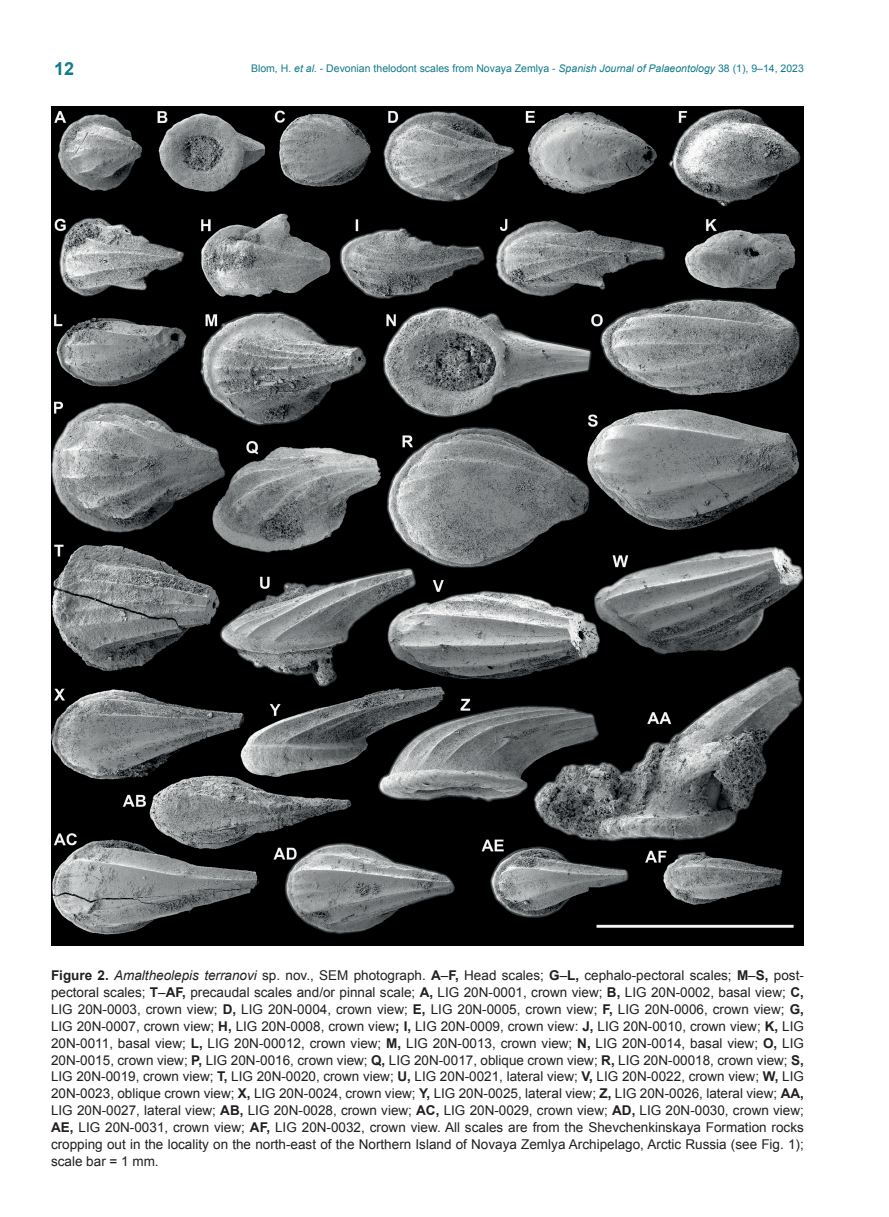
<style>
.page{position:relative;width:889px;height:1217px;background:#fff}
.page>*{position:absolute;margin:0;border:0;box-sizing:border-box;transform-origin:0 0}
.t1{font:700 18px "Arial";color:#107b8a}
.Pies_de_figura_ingle{font:13.5px/17px "Arial";color:#231f20;text-align:justify}
.t2{font:10.5px "Arial";color:#107b8a}
.s1{font-style:italic}
.s2{font-weight:700}
</style>
<div class="page">
<img style="left:51px;top:106px;width:753px;height:839px">
<h1 class="t1" style="left:54px;top:57px;width:22px">12</h1>
<p class="t2" style="left:251px;top:62px;width:554px">Blom, H. <span class="s1">et al.</span> - Devonian thelodont scales from Novaya Zemlya - <span class="s1">Spanish Journal of Palaeontology</span> 38 (1), 9–14, 2023</p>
<p class="Pies_de_figura_ingle" style="left:51px;top:966px;width:754px"><span class="s2">Figure 2.</span> <span class="s1">Amaltheolepis terranovi</span> sp. nov., SEM photograph. <span class="s2">A</span>–<span class="s2">F,</span> Head scales; <span class="s2">G</span>–<span class="s2">L,</span> cephalo-pectoral scales; <span class="s2">M</span>–<span class="s2">S,</span> post&shy;pectoral scales; <span class="s2">T</span>–<span class="s2">AF,</span> precaudal scales and/or pinnal scale; <span class="s2">A,</span> LIG 20N-0001, crown view; <span class="s2">B,</span> LIG 20N-0002, basal view; <span class="s2">C, </span>LIG 20N-0003, crown view; <span class="s2">D,</span> LIG 20N-0004, crown view; <span class="s2">E,</span> LIG 20N-0005, crown view; <span class="s2">F,</span> LIG 20N-0006, crown view; <span class="s2">G, </span>LIG 20N-0007, crown view; <span class="s2">H,</span> LIG 20N-0008, crown view<span class="s2">; I,</span> LIG 20N-0009, crown view: <span class="s2">J,</span> LIG 20N-0010, crown view; <span class="s2">K,</span> LIG 20N-0011, basal view; <span class="s2">L,</span> LIG 20N-00012, crown view; <span class="s2">M,</span> LIG 20N-0013, crown view; <span class="s2">N,</span> LIG 20N-0014, basal view; <span class="s2">O,</span> LIG 20N-0015, crown view; <span class="s2">P,</span> LIG 20N-0016, crown view; <span class="s2">Q,</span> LIG 20N-0017, oblique crown view; <span class="s2">R,</span> LIG 20N-00018, crown view; <span class="s2">S, </span>LIG 20N-0019, crown view; <span class="s2">T,</span> LIG 20N-0020, crown view; <span class="s2">U,</span> LIG 20N-0021, lateral view; <span class="s2">V,</span> LIG 20N-0022, crown view; <span class="s2">W,</span> LIG 20N-0023, oblique crown view; <span class="s2">X,</span> LIG 20N-0024, crown view; <span class="s2">Y,</span> LIG 20N-0025, lateral view; <span class="s2">Z,</span> LIG 20N-0026, lateral view; <span class="s2">AA, </span>LIG 20N-0027, lateral view; <span class="s2">AB,</span> LIG 20N-0028, crown view; <span class="s2">AC,</span> LIG 20N-0029, crown view; <span class="s2">AD,</span> LIG 20N-0030, crown view; <span class="s2">AE,</span> LIG 20N-0031, crown view; <span class="s2">AF,</span> LIG 20N-0032, crown view. All scales are from the Shevchenkinskaya Formation rocks cropping out in the locality on the north-east of the Northern Island of Novaya Zemlya Archipelago, Arctic Russia (see Fig. 1); scale bar = 1 mm.</p>
</div>
